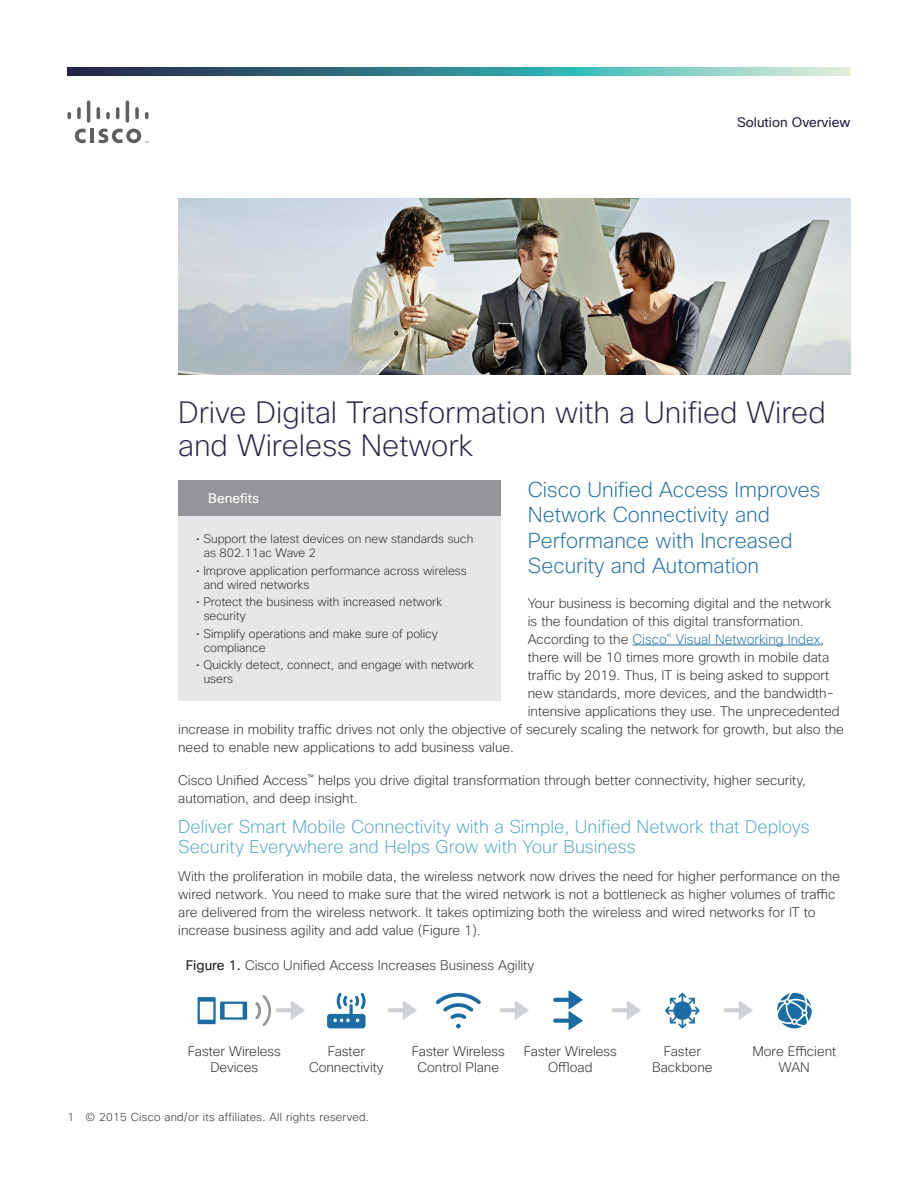
<style>
.page{position:relative;width:918px;height:1188px;background:#fff}
.page>*{position:absolute;margin:0;border:0;box-sizing:border-box;transform-origin:0 0}
.t1{font:200 30px/33px "Cisco Sans";color:#252548}
.t2{font:200 21px/25.5px "Cisco Sans";color:#1a6ca2}
.t3{font:200 18px/19.5px "Cisco Sans";color:#51a6c3}
.t4{font:200 13.5px/16.5px "Cisco Sans";color:#231f20;text-align:center}
.t5{font:200 13.5px "Cisco Sans";color:#1a6ca2}
.t6{font:13.5px "Cisco Sans";color:#252548}
.t7{font:13.5px "Cisco Sans";color:#fff}
.t8{font:200 12px/14.2px "Cisco Sans";color:#231f20}
.t9{font:200 11.25px "Cisco Sans";letter-spacing:.025em;color:#231f20}
.s1{color:#231f20}
.s2{font-weight:400}
</style>
<div class="page">
<svg style="left:68px;top:68px;width:782px;height:8px;background:#518e96"></svg>
<hr style="left:90px;top:129px;width:4px;height:14px;background:#5f5f62">
<svg style="left:75px;top:129px;width:11px;height:14px"></svg>
<svg style="left:68px;top:112px;width:3px;height:7px"></svg>
<svg style="left:77px;top:107px;width:4px;height:12px"></svg>
<hr style="left:87px;top:101px;width:3px;height:22px;background:#5f5f62;border-radius:2px">
<svg style="left:97px;top:107px;width:3px;height:12px"></svg>
<svg style="left:106px;top:112px;width:4px;height:7px"></svg>
<svg style="left:116px;top:107px;width:3px;height:12px"></svg>
<hr style="left:126px;top:101px;width:3px;height:22px;background:#5f5f62;border-radius:2px">
<svg style="left:135px;top:107px;width:4px;height:12px"></svg>
<svg style="left:145px;top:112px;width:3px;height:7px"></svg>
<svg style="left:99px;top:129px;width:49px;height:14px"></svg>
<div style="left:178px;top:480px;width:323px;height:36px;background:#939598"></div>
<div style="left:178px;top:516px;width:323px;height:185px;background:#e6e7e9"></div>
<img style="left:178px;top:198px;width:672px;height:176px">
<svg style="left:198px;top:997px;width:49px;height:27px"></svg>
<svg style="left:255px;top:995px;width:50px;height:31px"></svg>
<svg style="left:387px;top:1001px;width:30px;height:19px"></svg>
<svg style="left:499px;top:1001px;width:30px;height:19px"></svg>
<svg style="left:611px;top:1001px;width:30px;height:19px"></svg>
<svg style="left:723px;top:1001px;width:30px;height:19px"></svg>
<svg style="left:436px;top:993px;width:45px;height:35px"></svg>
<svg style="left:553px;top:990px;width:30px;height:40px"></svg>
<svg style="left:777px;top:993px;width:35px;height:35px"></svg>
<svg style="left:327px;top:993px;width:39px;height:35px"></svg>
<svg style="left:665px;top:993px;width:35px;height:35px"></svg>
<hr style="left:633px;top:645px;width:187px;height:1px;background:#1a6ca2">
<p class="t6" style="left:737px;top:114px;width:115px">Solution Overview</p>
<h1 class="t1" style="left:178px;top:395px;width:649px">Drive Digital Transformation with a Unified Wired and Wireless Network</h1>
<h2 class="t2" style="left:528px;top:477px;width:294px">Cisco Unified Access Improves<br>Network Connectivity and<br>Performance with Increased<br>Security and Automation</h2>
<p class="t4" style="left:528px;top:595px;width:305px">Your business is becoming digital and the network</p>
<p class="t4" style="left:528px;top:613px;width:277px">is the foundation of this digital transformation.</p>
<p class="t5" style="left:528px;top:630px;width:298px"><span class="s1">According to the</span> Cisco<sup>®</sup> Visual Networking Index<span class="s1">,</span></p>
<p class="t4" style="left:528px;top:649px;width:303px">there will be 10 times more growth in mobile data</p>
<p class="t4" style="left:528px;top:667px;width:303px">traffic by 2019. Thus, IT is being asked to support</p>
<p class="t4" style="left:528px;top:685px;width:308px">new standards, more devices, and the bandwidth-</p>
<p class="t4" style="left:528px;top:703px;width:313px">intensive applications they use. The unprecedented</p>
<p class="t4" style="left:178px;top:721px;width:667px">increase in mobility traffic drives not only the objective of securely scaling the network for growth, but also the</p>
<p class="t4" style="left:178px;top:739px;width:337px">need to enable new applications to add business value.</p>
<p class="t4" style="left:178px;top:771px;width:629px;line-height:18px;text-align:left">Cisco Unified Access<sup>™</sup> helps you drive digital transformation through better connectivity, higher security, automation, and deep insight.</p>
<h3 class="t3" style="left:178px;top:817px;width:633px">Deliver Smart Mobile Connectivity with a Simple, Unified Network that Deploys<br>Security Everywhere and Helps Grow with Your Business</h3>
<p class="t4" style="left:178px;top:867px;width:663px;line-height:18px;text-align:left">With the proliferation in mobile data, the wireless network now drives the need for higher performance on the wired network. You need to make sure that the wired network is not a bottleneck as higher volumes of traffic are delivered from the wireless network. It takes optimizing both the wireless and wired networks for IT to increase business agility and add value (Figure 1).</p>
<p class="t4" style="left:186px;top:957px;width:350px"><span class="s2">Figure 1.</span> Cisco Unified Access Increases Business Agility</p>
<p class="t7" style="left:208px;top:489px;width:52px">Benefits</p>
<p class="t8" style="left:204px;top:532px;width:271px;text-indent:-8px">• Support the latest devices on new standards such as 802.11ac Wave 2</p>
<p class="t8" style="left:204px;top:563px;width:265px;text-indent:-8px">• Improve application performance across wireless and wired networks</p>
<p class="t8" style="left:204px;top:595px;width:240px;text-indent:-8px">• Protect the business with increased network security</p>
<p class="t8" style="left:204px;top:626px;width:235px;text-indent:-8px">• Simplify operations and make sure of policy compliance</p>
<p class="t8" style="left:204px;top:658px;width:272px;text-indent:-8px">• Quickly detect, connect, and engage with network users</p>
<p class="t4" style="left:188px;top:1043px;width:95px">Faster Wireless<br>Devices</p>
<p class="t4" style="left:309px;top:1043px;width:76px">Faster<br>Connectivity</p>
<p class="t4" style="left:412px;top:1043px;width:95px">Faster Wireless<br>Control Plane</p>
<p class="t4" style="left:524px;top:1043px;width:95px">Faster Wireless<br>Offload</p>
<p class="t4" style="left:652px;top:1043px;width:62px">Faster<br>Backbone</p>
<p class="t4" style="left:752px;top:1043px;width:85px">More Efficient<br>WAN</p>
<p class="t9" style="left:68px;top:1109px;width:303px">1 © 2015 Cisco and/or its affiliates. All rights reserved.</p>
</div>
